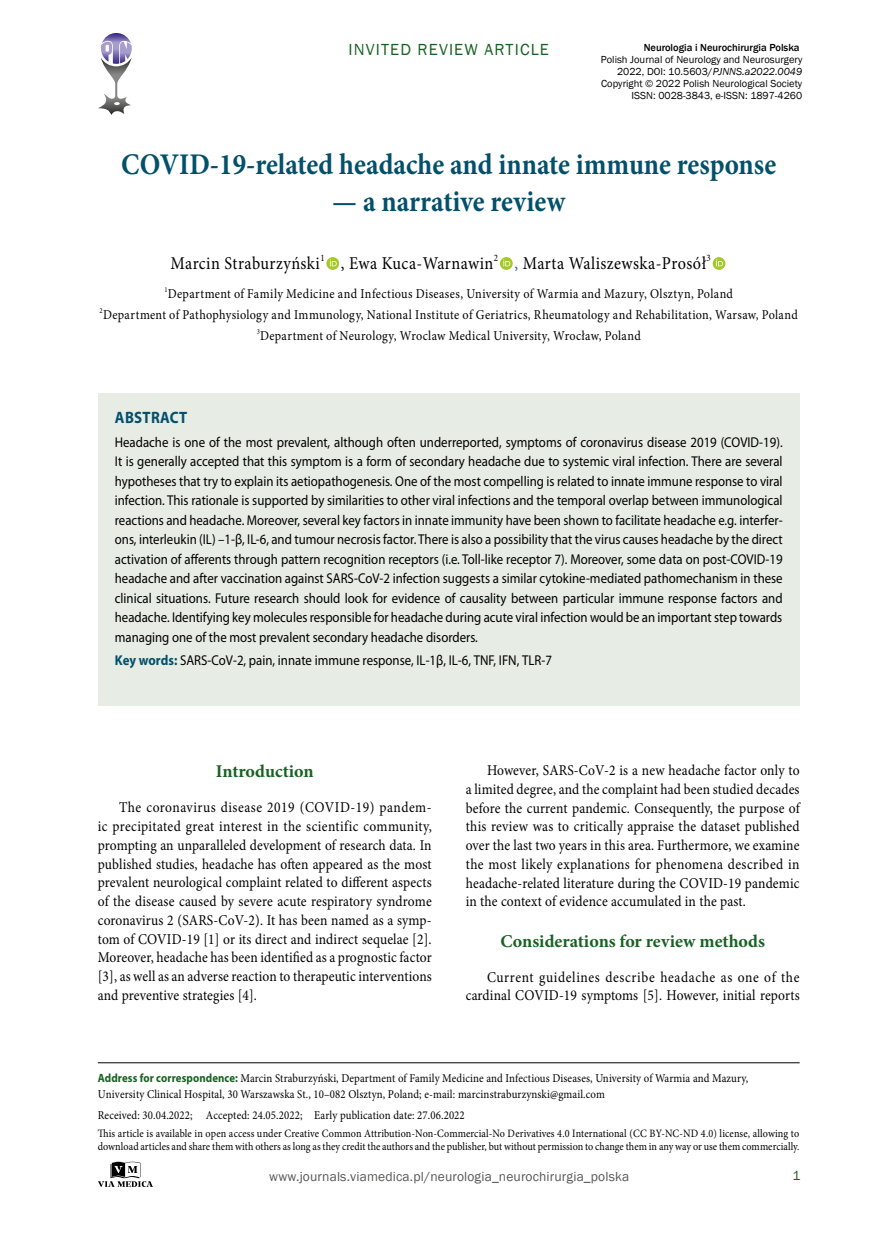
<style>
.page{position:relative;width:872px;height:1234px;background:#fff}
.page>*{position:absolute;margin:0;border:0;box-sizing:border-box;transform-origin:0 0}
.t1{font:700 30px "Minion Pro";color:#03506b;scale:.9 1}
.t2{font:18px "Minion Pro";letter-spacing:.03em;color:#000;scale:.9 1}
.t3{font:700 18px "Minion Pro";color:#176222}
.t4{font:16.5px "Franklin Gothic";letter-spacing:.07em;color:#176222}
.t5{font:700 16.5px "Myriad Pro";letter-spacing:.02em;color:#03506b;scale:.9 1}
.t6{font:15px/18.8px "Minion Pro";letter-spacing:.01em;color:#000;text-align:justify;scale:.9 1}
.t7{font:14.25px/19.5px "Myriad Pro";color:#000;text-align:justify;scale:.9 1}
.t8{font:13.5px/21px "Minion Pro";letter-spacing:.025em;color:#000;text-align:center;scale:.9 1}
.t9{font:13.5px "Franklin Gothic";letter-spacing:.01em;color:#575756}
.t10{font:13.5px "Franklin Gothic";color:#176222}
.t11{font:12px/16.5px "Minion Pro";letter-spacing:.01em;color:#000;scale:.9 1}
.t12{font:11.25px/13.5px "Minion Pro";letter-spacing:.005em;color:#000;scale:.9 1}
.t13{font:10.5px/12px "Franklin Gothic";color:#000;text-align:right}
.t14{font:500 10.5px "Franklin Gothic";color:#000}
.t15{font:9.9px "Minion Pro";color:#000;scale:.9 1}
.s1{font-style:italic}
.s2{color:#345c98}
.s3{font-weight:700;color:#03506b}
.s4{font-family:"Myriad Pro";font-weight:700;color:#176222}
</style>
<div class="page">
<svg style="left:98px;top:1161px;width:55px;height:25px"></svg>
<svg style="left:98px;top:33px;width:34px;height:82px"></svg>
<svg style="left:326px;top:257px;width:13px;height:13px"></svg>
<svg style="left:330px;top:259px;width:7px;height:7px"></svg>
<svg style="left:500px;top:257px;width:13px;height:13px"></svg>
<svg style="left:503px;top:259px;width:7px;height:7px"></svg>
<svg style="left:712px;top:257px;width:13px;height:13px"></svg>
<svg style="left:716px;top:259px;width:7px;height:7px"></svg>
<div style="left:98px;top:393px;width:701px;height:313px;background:#e7ece4"></div>
<hr style="left:98px;top:1062px;width:701px;height:1px;background:#000">
<p class="t4" style="left:348px;top:39px;width:202px">INVITED REVIEW ARTICLE</p>
<p class="t14" style="left:643px;top:41px;width:157px">Neurologia i Neurochirurgia Polska</p>
<p class="t13" style="left:601px;top:54px;width:203px">Polish Journal of Neurology and Neurosurgery 2022, DOI: 10.5603/<span class="s1">PJNNS.a2022.0049<br></span>Copyright © 2022 Polish Neurological Society ISSN: 0028-3843, e-ISSN: 1897-4260</p>
<h1 class="t1" style="left:121px;top:143px;width:729px">COVID-19-related headache and innate immune response</h1>
<h1 class="t1" style="left:332px;top:180px;width:260px">— a narrative review</h1>
<p class="t2" style="left:171px;top:251px;width:167px">Marcin Straburzyński</p>
<p class="t15" style="left:320px;top:251px;width:6px">1</p>
<p class="t2" style="left:341px;top:251px;width:171px">, Ewa Kuca-Warnawin</p>
<p class="t15" style="left:494px;top:251px;width:6px">2</p>
<p class="t2" style="left:514px;top:251px;width:214px"><span class="s2">,</span> Marta Waliszewska-Prosół</p>
<p class="t15" style="left:706px;top:251px;width:6px">3</p>
<p class="t8" style="left:100px;top:283px;width:777px"><sup>1</sup>Department of Family Medicine and Infectious Diseases, University of Warmia and Mazury, Olsztyn, Poland<br><sup>2</sup>Department of Pathophysiology and Immunology, National Institute of Geriatrics, Rheumatology and Rehabilitation, Warsaw, Poland<br><sup>3</sup>Department of Neurology, Wroclaw Medical University, Wrocław, Poland</p>
<p class="t5" style="left:115px;top:408px;width:82px">ABSTRACT</p>
<p class="t7" style="left:115px;top:432px;width:743px">Headache is one of the most prevalent, although often underreported, symptoms of coronavirus disease 2019 (COVID-19).<br>It is generally accepted that this symptom is a form of secondary headache due to systemic viral infection. There are several hypotheses that try to explain its aetiopathogenesis. One of the most compelling is related to innate immune response to viral infection. This rationale is supported by similarities to other viral infections and the temporal overlap between immunological reactions and headache. Moreover, several key factors in innate immunity have been shown to facilitate headache e.g. interfer&shy;ons, interleukin (IL) –1-β, IL-6, and tumour necrosis factor. There is also a possibility that the virus causes headache by the direct activation of afferents through pattern recognition receptors (i.e. Toll-like receptor 7). Moreover, some data on post-COVID-19 headache and after vaccination against SARS-CoV-2 infection suggests a similar cytokine-mediated pathomechanism in these clinical situations. Future research should look for evidence of causality between particular immune response factors and headache. Identifying key molecules responsible for headache during acute viral infection would be an important step towards managing one of the most prevalent secondary headache disorders.</p>
<p class="t7" style="left:115px;top:651px;width:487px"><span class="s3">Key words:</span> SARS-CoV-2, pain, innate immune response, IL-1β, IL-6, TNF, IFN, TLR-7</p>
<p class="t3" style="left:216px;top:758px;width:99px">Introduction</p>
<p class="t6" style="left:98px;top:798px;width:372px;text-indent:21px">The coronavirus disease 2019 (COVID-19) pandem&shy;ic precipitated great interest in the scientific community, prompting an unparalleled development of research data. In published studies, headache has often appeared as the most prevalent neurological complaint related to different aspects of the disease caused by severe acute respiratory syndrome coronavirus 2 (SARS-CoV-2). It has been named as a symp&shy;tom of COVID-19 [1] or its direct and indirect sequelae [2].<br>Moreover, headache has been identified as a prognostic factor [3], as well as an adverse reaction to therapeutic interventions and preventive strategies [4].</p>
<p class="t6" style="left:466px;top:760px;width:372px;text-indent:21px">However, SARS-CoV-2 is a new headache factor only to a limited degree, and the complaint had been studied decades before the current pandemic. Consequently, the purpose of this review was to critically appraise the dataset published over the last two years in this area. Furthermore, we examine the most likely explanations for phenomena described in headache-related literature during the COVID-19 pandemic in the context of evidence accumulated in the past.</p>
<p class="t3" style="left:500px;top:927px;width:266px">Considerations for review methods</p>
<p class="t6" style="left:466px;top:967px;width:372px;text-align:right">Current guidelines describe headache as one of the cardinal COVID-19 symptoms [5]. However, initial reports</p>
<p class="t11" style="left:98px;top:1069px;width:724px"><span class="s4">Address for correspondence:</span> Marcin Straburzyński, Department of Family Medicine and Infectious Diseases, University of Warmia and Mazury,<br>University Clinical Hospital, 30 Warszawska St., 10–082 Olsztyn, Poland; e-mail: marcinstraburzynski@gmail.com</p>
<p class="t11" style="left:98px;top:1106px;width:409px">Received: 30.04.2022; Accepted: 24.05.2022; Early publication date: 27.06.2022</p>
<p class="t12" style="left:98px;top:1125px;width:781px">This article is available in open access under Creative Common Attribution-Non-Commercial-No Derivatives 4.0 International (CC BY-NC-ND 4.0) license, allowing to download articles and share them with others as long as they credit the authors and the publisher, but without permission to change them in any way or use them commercially.</p>
<p class="t9" style="left:269px;top:1167px;width:361px">www.journals.viamedica.pl/neurologia_neurochirurgia_polska</p>
<p class="t10" style="left:792px;top:1166px;width:9px">1</p>
</div>
